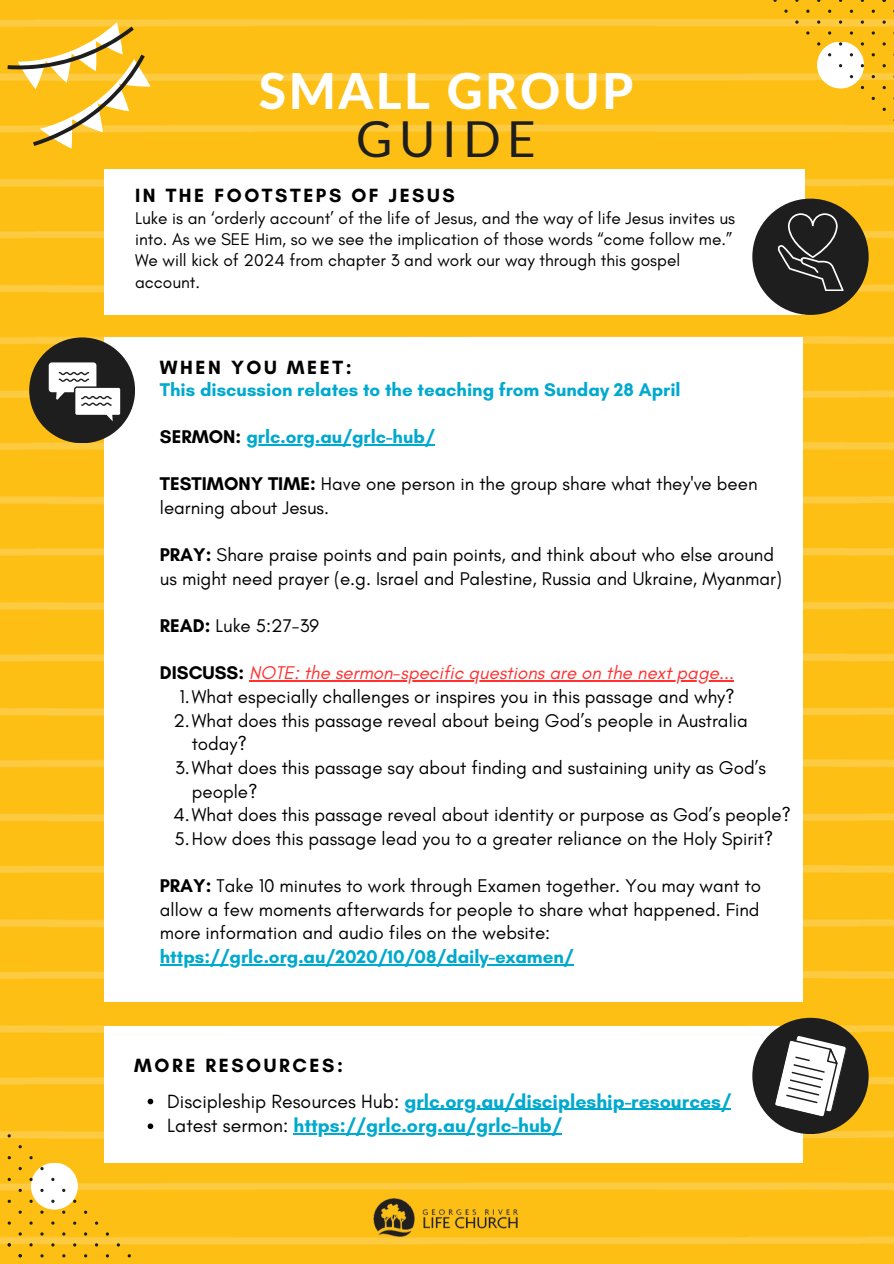
<style>
.page{position:relative;width:894px;height:1264px;background:#fff}
.page>*{position:absolute;margin:0;border:0;box-sizing:border-box;transform-origin:0 0}
.t1{font:800 49.65px "Lato Latin";letter-spacing:.05em;color:#fff}
.t2{font:49.65px "Lato";letter-spacing:.13em;color:#1e1e1e}
.t3{font:700 19.5px "Glacial Indifference";color:#00a9ce}
.t4{font:700 19.5px "Glacial Indifference";letter-spacing:.13em;color:#000}
.t5{font:18.75px/23.7px "Glacial Indifference";color:#000}
.t6{font:700 18.75px "Glacial Indifference";color:#00a9ce}
.t7{font:italic 18.75px "Glacial Indifference";color:#ff3131}
.t8{font:17.25px/21.3px "Glacial Indifference";color:#000}
.s1{color:#000}
.s2{font-weight:700}
.s3{font-weight:700;font-style:normal;color:#000}
.s4{font-weight:400;color:#000}
</style>
<div class="page">
<img style="left:0;top:0;width:893px;height:1263px">
<svg style="left:127px;top:1253px;width:4px;height:4px"></svg>
<svg style="left:116px;top:1242px;width:5px;height:5px"></svg>
<svg style="left:105px;top:1231px;width:5px;height:5px"></svg>
<svg style="left:105px;top:1253px;width:5px;height:5px"></svg>
<svg style="left:94px;top:1242px;width:5px;height:5px"></svg>
<svg style="left:83px;top:1253px;width:5px;height:5px"></svg>
<svg style="left:94px;top:1220px;width:5px;height:5px"></svg>
<svg style="left:83px;top:1231px;width:5px;height:5px"></svg>
<svg style="left:72px;top:1220px;width:5px;height:5px"></svg>
<svg style="left:72px;top:1242px;width:5px;height:5px"></svg>
<svg style="left:62px;top:1231px;width:4px;height:5px"></svg>
<svg style="left:40px;top:1253px;width:4px;height:5px"></svg>
<svg style="left:51px;top:1242px;width:4px;height:5px"></svg>
<svg style="left:62px;top:1253px;width:4px;height:4px"></svg>
<svg style="left:51px;top:1220px;width:4px;height:5px"></svg>
<svg style="left:18px;top:1231px;width:4px;height:5px"></svg>
<svg style="left:29px;top:1242px;width:4px;height:5px"></svg>
<svg style="left:29px;top:1220px;width:4px;height:5px"></svg>
<svg style="left:40px;top:1231px;width:4px;height:5px"></svg>
<svg style="left:7px;top:1242px;width:5px;height:5px"></svg>
<svg style="left:18px;top:1253px;width:4px;height:4px"></svg>
<svg style="left:18px;top:1188px;width:4px;height:4px"></svg>
<svg style="left:7px;top:1220px;width:5px;height:5px"></svg>
<svg style="left:7px;top:1198px;width:5px;height:5px"></svg>
<svg style="left:18px;top:1209px;width:4px;height:5px"></svg>
<svg style="left:29px;top:1155px;width:59px;height:59px"></svg>
<svg style="left:18px;top:1144px;width:4px;height:4px"></svg>
<svg style="left:18px;top:1166px;width:4px;height:4px"></svg>
<svg style="left:7px;top:1155px;width:5px;height:4px"></svg>
<svg style="left:7px;top:1177px;width:5px;height:4px"></svg>
<svg style="left:7px;top:1133px;width:4px;height:5px"></svg>
<svg style="left:6px;top:17px;width:155px;height:140px;background:#f2c13a"></svg>
<svg style="left:772px;top:0;width:5px;height:3px"></svg>
<svg style="left:783px;top:9px;width:5px;height:4px"></svg>
<svg style="left:794px;top:20px;width:5px;height:4px"></svg>
<svg style="left:805px;top:31px;width:4px;height:4px"></svg>
<svg style="left:805px;top:9px;width:4px;height:4px"></svg>
<svg style="left:816px;top:20px;width:4px;height:4px"></svg>
<svg style="left:816px;top:0;width:4px;height:3px"></svg>
<svg style="left:827px;top:9px;width:4px;height:5px"></svg>
<svg style="left:838px;top:0;width:4px;height:3px"></svg>
<svg style="left:827px;top:31px;width:4px;height:4px"></svg>
<svg style="left:838px;top:20px;width:4px;height:4px"></svg>
<svg style="left:848px;top:31px;width:5px;height:4px"></svg>
<svg style="left:870px;top:9px;width:5px;height:4px"></svg>
<svg style="left:859px;top:0;width:5px;height:3px"></svg>
<svg style="left:859px;top:20px;width:5px;height:4px"></svg>
<svg style="left:848px;top:9px;width:5px;height:5px"></svg>
<svg style="left:881px;top:0;width:5px;height:3px"></svg>
<svg style="left:870px;top:52px;width:5px;height:5px"></svg>
<svg style="left:881px;top:20px;width:5px;height:4px"></svg>
<svg style="left:881px;top:42px;width:5px;height:4px"></svg>
<svg style="left:870px;top:31px;width:5px;height:4px"></svg>
<svg style="left:816px;top:42px;width:48px;height:48px"></svg>
<svg style="left:870px;top:96px;width:5px;height:5px"></svg>
<svg style="left:870px;top:74px;width:5px;height:5px"></svg>
<svg style="left:881px;top:85px;width:5px;height:5px"></svg>
<svg style="left:881px;top:63px;width:5px;height:5px"></svg>
<svg style="left:881px;top:107px;width:5px;height:5px"></svg>
<div style="left:104px;top:337px;width:698px;height:664px;background:#fff"></div>
<hr style="left:246px;top:444px;width:188px;height:1px;background:#00a9ce">
<hr style="left:249px;top:680px;width:484px;height:1px;background:#ff3131">
<hr style="left:160px;top:964px;width:413px;height:1px;background:#00a9ce">
<div style="left:29px;top:337px;width:106px;height:106px;background:#1e1e1e;border-radius:50%"></div>
<svg style="left:49px;top:362px;width:72px;height:60px"></svg>
<div style="left:104px;top:170px;width:700px;height:145px;background:#fff"></div>
<div style="left:752px;top:199px;width:116px;height:116px;background:#1e1e1e;border-radius:50%"></div>
<svg style="left:777px;top:213px;width:66px;height:78px"></svg>
<div style="left:104px;top:1026px;width:698px;height:136px;background:#fff"></div>
<div style="left:752px;top:1017px;width:116px;height:117px;background:#1e1e1e;border-radius:50%"></div>
<svg style="left:775px;top:1036px;width:72px;height:81px"></svg>
<svg style="left:148px;top:1098px;width:5px;height:6px"></svg>
<hr style="left:404px;top:1108px;width:327px;height:1px;background:#00a9ce">
<svg style="left:148px;top:1123px;width:5px;height:6px"></svg>
<hr style="left:293px;top:1133px;width:269px;height:1px;background:#00a9ce">
<img style="left:357px;top:1162px;width:180px;height:101px">
<p class="t1" style="left:259px;top:69px;width:376px">SMALL GROUP</p>
<p class="t2" style="left:356px;top:108px;width:181px">GUIDE</p>
<p class="t4" style="left:135px;top:183px;width:321px">IN THE FOOTSTEPS OF JESUS</p>
<p class="t8" style="left:135px;top:207px;width:601px">Luke is an ‘orderly account’ of the life of Jesus, and the way of life Jesus invites us into. As we SEE Him, so we see the implication of those words “come follow me.” We will kick of 2024 from chapter 3 and work our way through this gospel account.</p>
<p class="t4" style="left:160px;top:356px;width:193px">WHEN YOU MEET:</p>
<h1 class="t6" style="left:160px;top:378px;width:522px">This discussion relates to the teaching from Sunday 28 April</h1>
<h2 class="t6" style="left:160px;top:425px;width:276px"><span class="s1">SERMON:</span> grlc.org.au/grlc-hub/</h2>
<h3 class="t5" style="left:160px;top:472px;width:599px"><span class="s2">TESTIMONY TIME:</span> Have one person in the group share what they've been</h3>
<p class="t5" style="left:160px;top:495px;width:171px">learning about Jesus.</p>
<p class="t5" style="left:160px;top:543px;width:615px"><span class="s2">PRAY:</span> Share praise points and pain points, and think about who else around</p>
<p class="t5" style="left:160px;top:566px;width:623px">us might need prayer (e.g. Israel and Palestine, Russia and Ukraine, Myanmar)</p>
<p class="t5" style="left:160px;top:613px;width:160px"><span class="s2">READ:</span> Luke 5:27-39</p>
<p class="t7" style="left:160px;top:661px;width:575px"><span class="s3">DISCUSS:</span> NOTE: the sermon-specific questions are on the next page...</p>
<h3 class="t5" style="left:179px;top:684px;width:556px">1.What especially challenges or inspires you in this passage and why?</h3>
<h4 class="t5" style="left:192px;top:708px;width:557px;text-indent:-18px">2.What does this passage reveal about being God’s people in Australia today?</h4>
<h4 class="t5" style="left:192px;top:755px;width:575px;text-indent:-17px">3.What does this passage say about finding and sustaining unity as God’s people?</h4>
<h5 class="t5" style="left:173px;top:802px;width:618px">4.What does this passage reveal about identity or purpose as God’s people?</h5>
<h5 class="t5" style="left:174px;top:826px;width:600px">5.How does this passage lead you to a greater reliance on the Holy Spirit?</h5>
<h5 class="t5" style="left:160px;top:873px;width:602px;text-align:justify"><span class="s2">PRAY:</span> Take 10 minutes to work through Examen together. You may want to allow a few moments afterwards for people to share what happened. Find more information and audio files on the website:</h5>
<h5 class="t6" style="left:160px;top:945px;width:415px">https://grlc.org.au/2020/10/08/daily-examen/</h5>
<p class="t4" style="left:134px;top:1053px;width:210px">MORE RESOURCES:</p>
<p class="t3" style="left:167px;top:1089px;width:565px"><span class="s4">Discipleship Resources Hub:</span> grlc.org.au/discipleship-resources/</p>
<p class="t3" style="left:167px;top:1113px;width:396px"><span class="s4">Latest sermon:</span> https://grlc.org.au/grlc-hub/</p>
</div>
